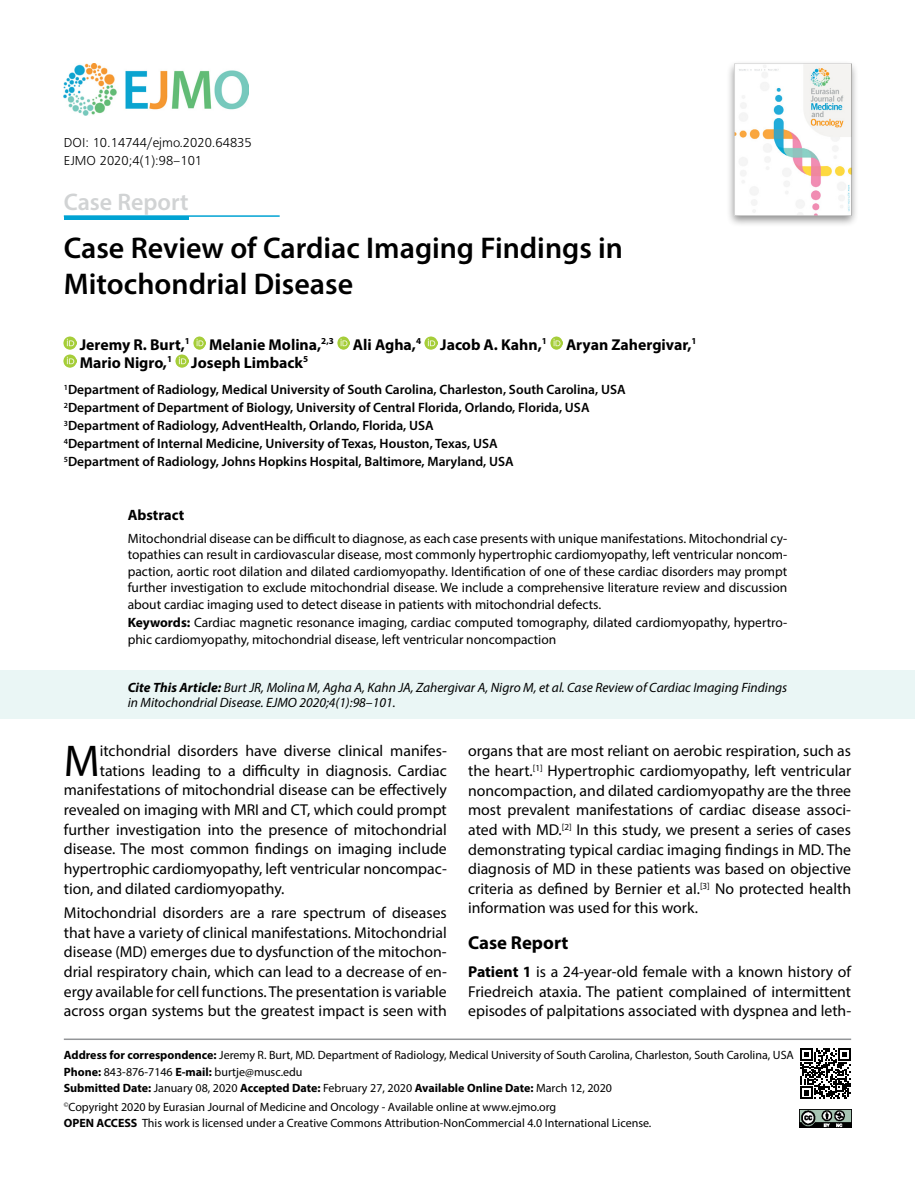
<style>
.page{position:relative;width:915px;height:1191px;background:#fff}
.page>*{position:absolute;margin:0;border:0;box-sizing:border-box;transform-origin:0 0}
.t1{font:44.7px "Myriad Pro";color:#000}
.t2{font:600 30px/36px "Myriad Pro";color:#000}
.t3{font:600 24px "Myriad Pro";color:#d1d3d4}
.t4{font:700 18.75px "Myriad Pro";color:#000}
.t5{font:15.75px/19.6px "Myriad Pro";color:#000;text-align:justify}
.t6{font:700 15.75px/18px "Myriad Pro";color:#000}
.t7{font:700 15px "Myriad Pro";color:#000}
.t8{font:13.5px/16.5px "Myriad Pro";color:#000;text-align:justify}
.t9{font:600 13.5px/18px "Myriad Pro";color:#000}
.t10{font:italic 13.5px/15px "Myriad Pro";color:#000}
.t11{font:13.5px/18px "Frugal Normal Tr";color:#000}
.t12{font:12px/16.5px "Myriad Pro";color:#000}
.s1{font-weight:700}
</style>
<div class="page">
<svg style="left:64px;top:337px;width:13px;height:12px"></svg>
<svg style="left:193px;top:337px;width:13px;height:12px"></svg>
<svg style="left:337px;top:337px;width:12px;height:12px"></svg>
<svg style="left:424px;top:337px;width:13px;height:12px"></svg>
<svg style="left:550px;top:337px;width:12px;height:12px"></svg>
<svg style="left:64px;top:355px;width:13px;height:12px"></svg>
<svg style="left:175px;top:355px;width:13px;height:12px"></svg>
<div style="left:726px;top:60px;width:132px;height:168px;background:#000;opacity:.45"></div>
<img style="left:734px;top:64px;width:116px;height:151px">
<hr style="left:64px;top:215px;width:215px;height:2px;background:#00a3d3">
<hr style="left:64px;top:216px;width:124px;height:4px;background:#00a3d3">
<img style="left:64px;top:64px;width:184px;height:51px">
<div style="left:0;top:669px;width:914px;height:49px;background:#eaf6f5"></div>
<hr style="left:64px;top:1038px;width:786px;height:2px;background:#939598">
<svg style="left:800px;top:1048px;width:50px;height:50px"></svg>
<img style="left:799px;top:1109px;width:51px;height:18px">
<p class="t11" style="left:64px;top:133px;width:189px">DOI: 10.14744/ejmo.2020.64835<br>EJMO 2020;4(1):98–101</p>
<h3 class="t3" style="left:64px;top:187px;width:126px">Case Report</h3>
<h2 class="t2" style="left:64px;top:229px;width:560px">Case Review of Cardiac Imaging Findings in<br>Mitochondrial Disease</h2>
<p class="t6" style="left:80px;top:335px;width:618px">Jeremy R. Burt,<sup>1</sup> Melanie Molina,<sup>2,3</sup> Ali Agha,<sup>4</sup> Jacob A. Kahn,<sup>1</sup> Aryan Zahergivar,<sup>1<br></sup>Mario Nigro,<sup>1</sup> Joseph Limback<sup>5</sup></p>
<p class="t9" style="left:64px;top:380px;width:563px"><sup>1</sup>Department of Radiology, Medical University of South Carolina, Charleston, South Carolina, USA <sup>2</sup>Department of Department of Biology, University of Central Florida, Orlando, Florida, USA <sup>3</sup>Department of Radiology, AdventHealth, Orlando, Florida, USA<br><sup>4</sup>Department of Internal Medicine, University of Texas, Houston, Texas, USA<br><sup>5</sup>Department of Radiology, Johns Hopkins Hospital, Baltimore, Maryland, USA</p>
<p class="t7" style="left:128px;top:505px;width:58px">Abstract</p>
<p class="t8" style="left:128px;top:530px;width:661px">Mitochondrial disease can be difficult to diagnose, as each case presents with unique manifestations. Mitochondrial cy&shy;topathies can result in cardiovascular disease, most commonly hypertrophic cardiomyopathy, left ventricular noncom&shy;paction, aortic root dilation and dilated cardiomyopathy. Identification of one of these cardiac disorders may prompt further investigation to exclude mitochondrial disease. We include a comprehensive literature review and discussion about cardiac imaging used to detect disease in patients with mitochondrial defects.</p>
<p class="t8" style="left:128px;top:614px;width:661px"><span class="s1">Keywords:</span> Cardiac magnetic resonance imaging, cardiac computed tomography, dilated cardiomyopathy, hypertro&shy;phic cardiomyopathy, mitochondrial disease, left ventricular noncompaction</p>
<p class="t10" style="left:128px;top:679px;width:661px"><span class="s1">Cite This Article:</span> Burt JR, Molina M, Agha A, Kahn JA, Zahergivar A, Nigro M, et al. Case Review of Cardiac Imaging Findings in Mitochondrial Disease. EJMO 2020;4(1):98–101.</p>
<h1 class="t1" style="left:64px;top:733px;width:37px">M</h1>
<p class="t5" style="left:100px;top:741px;width:348px">itchondrial disorders have diverse clinical manifes-</p>
<p class="t5" style="left:100px;top:760px;width:348px">tations leading to a difficulty in diagnosis. Cardiac</p>
<p class="t5" style="left:64px;top:780px;width:384px">manifestations of mitochondrial disease can be effectively</p>
<p class="t5" style="left:64px;top:799px;width:384px">revealed on imaging with MRI and CT, which could prompt</p>
<p class="t5" style="left:64px;top:819px;width:384px">further investigation into the presence of mitochondrial</p>
<p class="t5" style="left:64px;top:839px;width:384px">disease. The most common findings on imaging include</p>
<p class="t5" style="left:64px;top:859px;width:384px">hypertrophic cardiomyopathy, left ventricular noncompac-</p>
<p class="t5" style="left:64px;top:878px;width:222px">tion, and dilated cardiomyopathy.</p>
<p class="t5" style="left:64px;top:902px;width:384px">Mitochondrial disorders are a rare spectrum of diseases that have a variety of clinical manifestations. Mitochondrial disease (MD) emerges due to dysfunction of the mitochon&shy;drial respiratory chain, which can lead to a decrease of en&shy;ergy available for cell functions. The presentation is variable across organ systems but the greatest impact is seen with</p>
<p class="t5" style="left:468px;top:740px;width:384px">organs that are most reliant on aerobic respiration, such as the heart.<sup>[1]</sup> Hypertrophic cardiomyopathy, left ventricular noncompaction, and dilated cardiomyopathy are the three most prevalent manifestations of cardiac disease associ&shy;ated with MD.<sup>[2]</sup> In this study, we present a series of cases demonstrating typical cardiac imaging findings in MD. The diagnosis of MD in these patients was based on objective criteria as defined by Bernier et al.<sup>[3]</sup> No protected health information was used for this work.</p>
<p class="t4" style="left:468px;top:930px;width:102px">Case Report</p>
<p class="t5" style="left:468px;top:961px;width:384px"><span class="s1">Patient 1</span> is a 24-year-old female with a known history of Friedreich ataxia. The patient complained of intermittent episodes of palpitations associated with dyspnea and leth-</p>
<p class="t12" style="left:64px;top:1046px;width:731px"><span class="s1">Address for correspondence:</span> Jeremy R. Burt, MD. Department of Radiology, Medical University of South Carolina, Charleston, South Carolina, USA<br><span class="s1">Phone:</span> 843-876-7146 <span class="s1">E-mail:</span> burtje@musc.edu<br><span class="s1">Submitted Date:</span> January 08, 2020 <span class="s1">Accepted Date:</span> February 27, 2020 <span class="s1">Available Online Date:</span> March 12, 2020</p>
<p class="t12" style="left:64px;top:1098px;width:589px"><sup>©</sup>Copyright 2020 by Eurasian Journal of Medicine and Oncology - Available online at www.ejmo.org<br><span class="s1">OPEN ACCESS</span> This work is licensed under a Creative Commons Attribution-NonCommercial 4.0 International License.</p>
</div>
